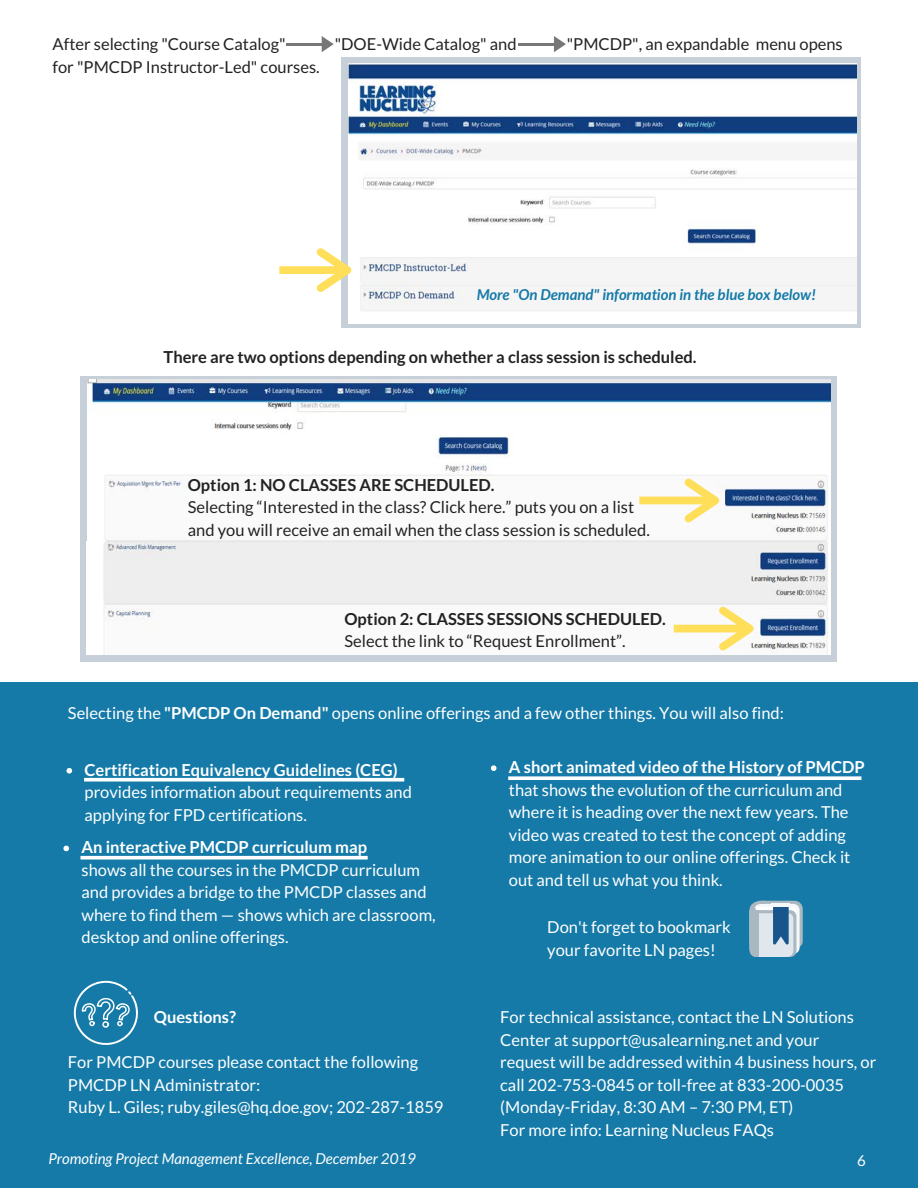
<style>
.page{position:relative;width:918px;height:1188px;background:#fff}
.page>*{position:absolute;margin:0;border:0;box-sizing:border-box;transform-origin:0 0}
.t1{font:16.5px/22.5px "Lato";color:#fff}
.t2{font:16.5px/22.5px "Lato";color:#222}
.t3{font:700 16.5px "Lato";color:#222}
.t4{font:700 16.5px "Lato";color:#fff}
.t5{font:italic 15px "Lato";color:#fff}
.t6{font:italic 700 15px "Lato";color:#157aa8}
.t7{font:15px "Lato";color:#fff}
.s1{font-weight:700}
</style>
<div class="page">
<hr style="left:286px;top:43px;width:38px;height:2px;background:#777">
<svg style="left:322px;top:36px;width:12px;height:16px"></svg>
<hr style="left:518px;top:43px;width:38px;height:2px;background:#777">
<svg style="left:554px;top:36px;width:12px;height:16px"></svg>
<div style="left:341px;top:57px;width:520px;height:271px;background:#c7d0d8"></div>
<img style="left:349px;top:63px;width:507px;height:260px">
<svg style="left:279px;top:248px;width:72px;height:44px"></svg>
<div style="left:81px;top:376px;width:756px;height:286px;background:#c7d0d8"></div>
<img style="left:87px;top:379px;width:744px;height:276px">
<svg style="left:639px;top:478px;width:80px;height:44px;background:#fbf1c9"></svg>
<svg style="left:674px;top:606px;width:80px;height:44px;background:#fbf1c9"></svg>
<div style="left:0;top:682px;width:918px;height:506px;background:#157aa8"></div>
<svg style="left:74px;top:981px;width:64px;height:64px"></svg>
<svg style="left:750px;top:901px;width:53px;height:56px;background:#a5bbcc"></svg>
<hr style="left:771px;top:904px;width:19px;height:3px;background:#f5f8fa">
<svg style="left:63px;top:846px;width:6px;height:5px"></svg>
<svg style="left:491px;top:765px;width:6px;height:6px"></svg>
<svg style="left:67px;top:768px;width:5px;height:6px"></svg>
<svg style="left:84px;top:778px;width:320px;height:4px"></svg>
<svg style="left:80px;top:856px;width:288px;height:4px"></svg>
<svg style="left:508px;top:776px;width:353px;height:4px"></svg>
<p class="t2" style="left:53px;top:32px;width:235px">After selecting "Course Catalog"</p>
<p class="t2" style="left:335px;top:32px;width:183px">"DOE-Wide Catalog" and</p>
<p class="t2" style="left:567px;top:32px;width:278px">"PMCDP", an expandable menu opens</p>
<p class="t2" style="left:53px;top:55px;width:269px">for "PMCDP Instructor-Led" courses.</p>
<p class="t6" style="left:477px;top:285px;width:341px">More "On Demand" information in the blue box below!</p>
<p class="t3" style="left:164px;top:347px;width:535px">There are two options depending on whether a class session is scheduled.</p>
<p class="t3" style="left:188px;top:475px;width:308px">Option 1: NO CLASSES ARE SCHEDULED.</p>
<p class="t2" style="left:188px;top:496px;width:464px">Selecting “Interested in the class? Click here.” puts you on a list and you will receive an email when the class session is scheduled.</p>
<p class="t3" style="left:345px;top:609px;width:323px">Option 2: CLASSES SESSIONS SCHEDULED.</p>
<p class="t2" style="left:345px;top:630px;width:283px">Select the link to “Request Enrollment”.</p>
<p class="t1" style="left:68px;top:701px;width:718px">Selecting the <span class="s1">"PMCDP On Demand"</span> opens online offerings and a few other things. You will also find:</p>
<p class="t4" style="left:85px;top:760px;width:315px">Certification Equivalency Guidelines (CEG)</p>
<p class="t1" style="left:85px;top:781px;width:329px">provides information about requirements and applying for FPD certifications.</p>
<p class="t4" style="left:82px;top:837px;width:287px">An interactive PMCDP curriculum map</p>
<p class="t1" style="left:82px;top:858px;width:356px">shows all the courses in the PMCDP curriculum and provides a bridge to the PMCDP classes and where to find them — shows which are classroom, desktop and online offerings.</p>
<p class="t4" style="left:154px;top:1007px;width:84px">Questions?</p>
<p class="t1" style="left:68px;top:1051px;width:377px">For PMCDP courses please contact the following<br>PMCDP LN Administrator:<br>Ruby L. Giles; ruby.giles@hq.doe.gov; 202-287-1859</p>
<p class="t1" style="left:509px;top:756px;width:357px"><span class="s1">A short animated video of the History of PMCDP </span>that shows <span class="s1">t</span>he evolution of the curriculum and where it is heading over the next few years. The video was created to test the concept of adding more animation to our online offerings. Check it out and tell us what you think.</p>
<p class="t1" style="left:547px;top:916px;width:185px">Don't forget to bookmark your favorite LN pages!</p>
<p class="t1" style="left:500px;top:1006px;width:378px">For technical assistance, contact the LN Solutions Center at support@usalearning.net and your request will be addressed within 4 business hours, or call 202-753-0845 or toll-free at 833-200-0035 (Monday-Friday, 8:30 AM – 7:30 PM, ET)<br>For more info: Learning Nucleus FAQs</p>
<p class="t5" style="left:48px;top:1149px;width:369px">Promoting Project Management Excellence, December 2019</p>
<p class="t7" style="left:857px;top:1151px;width:10px">6</p>
</div>
